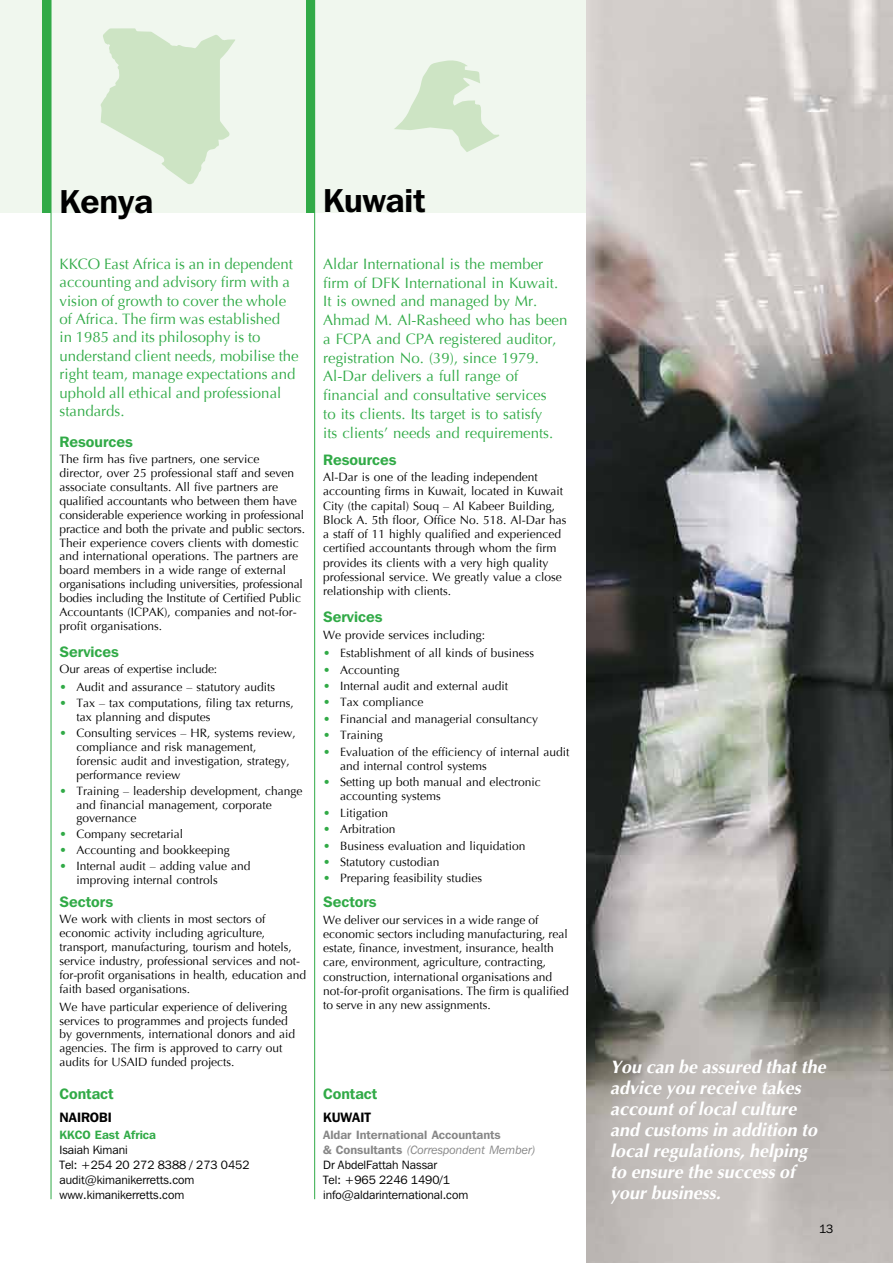
<style>
.page{position:relative;width:893px;height:1263px;background:#fff}
.page>*{position:absolute;margin:0;border:0;box-sizing:border-box;transform-origin:0 0}
.t1{font:600 33px "Franklin Gothic IT Cby BT";color:#000}
.t2{font:italic 700 18px/21px "Optima";color:#fff}
.t3{font:15px/18.8px "Optima";color:#31aa47}
.t4{font:600 15px "Franklin Gothic IT Cby BT";color:#31aa47}
.t5{font:600 13.5px "Franklin Gothic IT Cby BT";color:#000}
.t6{font:12px/13.8px "Optima";color:#000}
.t7{font:12px/15px "Franklin Gothic IT Cby BT";color:#000}
.t8{font:600 12px "Franklin Gothic IT Cby BT";color:#31aa47}
.s1{color:#31aa47}
.s2{font-weight:600;color:#878787}
.s3{font-style:italic;color:#878787}
</style>
<div class="page">
<div style="left:0;top:0;width:893px;height:213px;background:#f0f7ee"></div>
<hr style="left:51px;top:0;width:1px;height:1199px;background:#31aa47">
<div style="left:43px;top:0;width:8px;height:213px;background:#31aa47"></div>
<img style="left:587px;top:0;width:306px;height:1263px">
<svg style="left:101px;top:28px;width:134px;height:156px"></svg>
<svg style="left:394px;top:60px;width:105px;height:92px"></svg>
<hr style="left:314px;top:0;width:1px;height:1199px;background:#31aa47">
<div style="left:306px;top:0;width:9px;height:213px;background:#31aa47"></div>
<h1 class="t1" style="left:60px;top:180px;width:95px">Kenya</h1>
<p class="t3" style="left:60px;top:255px;width:241px;line-height:18.3px">KKCO East Africa is an in dependent accounting and advisory firm with a vision of growth to cover the whole of Africa. The firm was established<br>in 1985 and its philosophy is to understand client needs, mobilise the right team, manage expectations and uphold all ethical and professional standards.</p>
<p class="t4" style="left:60px;top:433px;width:75px">Resources</p>
<p class="t6" style="left:60px;top:452px;width:247px">The firm has five partners, one service director, over 25 professional staff and seven associate consultants. All five partners are qualified accountants who between them have considerable experience working in professional practice and both the private and public sectors.<br>Their experience covers clients with domestic and international operations. The partners are board members in a wide range of external organisations including universities, professional bodies including the Institute of Certified Public Accountants (ICPAK), companies and not-for&shy;profit organisations.</p>
<p class="t4" style="left:60px;top:642px;width:61px">Services</p>
<p class="t6" style="left:60px;top:662px;width:159px">Our areas of expertise include:</p>
<p class="t6" style="left:60px;top:680px;width:217px"><span class="s1">•</span> Audit and assurance – statutory audits</p>
<p class="t6" style="left:77px;top:696px;width:219px;text-indent:-17px"><span class="s1">•</span> Tax – tax computations, filing tax returns, tax planning and disputes</p>
<p class="t6" style="left:77px;top:726px;width:221px;text-indent:-17px"><span class="s1">•</span> Consulting services – HR, systems review, compliance and risk management, forensic audit and investigation, strategy, performance review</p>
<p class="t6" style="left:77px;top:784px;width:228px;text-indent:-17px"><span class="s1">•</span> Training – leadership development, change and financial management, corporate governance</p>
<p class="t6" style="left:60px;top:827px;width:125px"><span class="s1">•</span> Company secretarial</p>
<p class="t6" style="left:60px;top:843px;width:172px"><span class="s1">•</span> Accounting and bookkeeping</p>
<p class="t6" style="left:77px;top:859px;width:176px;text-indent:-17px"><span class="s1">•</span> Internal audit – adding value and improving internal controls</p>
<p class="t4" style="left:60px;top:892px;width:55px">Sectors</p>
<p class="t6" style="left:60px;top:912px;width:248px">We work with clients in most sectors of economic activity including agriculture, transport, manufacturing, tourism and hotels, service industry, professional services and not&shy;for-profit organisations in health, education and faith based organisations.</p>
<p class="t6" style="left:60px;top:1000px;width:237px">We have particular experience of delivering services to programmes and projects funded by governments, international donors and aid agencies. The firm is approved to carry out audits for USAID funded projects.</p>
<p class="t4" style="left:60px;top:1084px;width:56px">Contact</p>
<p class="t5" style="left:60px;top:1109px;width:54px">NAIROBI</p>
<p class="t8" style="left:60px;top:1127px;width:98px">KKCO East Africa</p>
<p class="t7" style="left:60px;top:1142px;width:192px">Isaiah Kimani<br>Tel: +254 20 272 8388 / 273 0452 audit@kimanikerretts.com www.kimanikerretts.com</p>
<h1 class="t1" style="left:323px;top:180px;width:104px">Kuwait</h1>
<p class="t3" style="left:323px;top:255px;width:246px">Aldar International is the member firm of DFK International in Kuwait.<br>It is owned and managed by Mr.<br>Ahmad M. Al-Rasheed who has been a FCPA and CPA registered auditor, registration No. (39), since 1979.<br>Al-Dar delivers a full range of financial and consultative services<br>to its clients. Its target is to satisfy<br>its clients’ needs and requirements.</p>
<p class="t4" style="left:323px;top:450px;width:75px">Resources</p>
<p class="t6" style="left:323px;top:470px;width:245px;line-height:14.2px">Al-Dar is one of the leading independent accounting firms in Kuwait, located in Kuwait City (the capital) Souq – Al Kabeer Building, Block A. 5th floor, Office No. 518. Al-Dar has a staff of 11 highly qualified and experienced certified accountants through whom the firm provides its clients with a very high quality professional service. We greatly value a close relationship with clients.</p>
<p class="t4" style="left:323px;top:608px;width:61px">Services</p>
<p class="t6" style="left:323px;top:628px;width:164px">We provide services including:</p>
<p class="t6" style="left:323px;top:646px;width:213px"><span class="s1">•</span> Establishment of all kinds of business</p>
<p class="t6" style="left:323px;top:663px;width:78px"><span class="s1">•</span> Accounting</p>
<p class="t6" style="left:323px;top:679px;width:187px"><span class="s1">•</span> Internal audit and external audit</p>
<p class="t6" style="left:323px;top:696px;width:102px"><span class="s1">•</span> Tax compliance</p>
<p class="t6" style="left:323px;top:712px;width:217px"><span class="s1">•</span> Financial and managerial consultancy</p>
<p class="t6" style="left:323px;top:728px;width:61px"><span class="s1">•</span> Training</p>
<p class="t6" style="left:340px;top:744px;width:231px;line-height:14.2px;text-indent:-17px"><span class="s1">•</span> Evaluation of the efficiency of internal audit and internal control systems</p>
<p class="t6" style="left:340px;top:775px;width:202px;line-height:14.2px;text-indent:-17px"><span class="s1">•</span> Setting up both manual and electronic accounting systems</p>
<p class="t6" style="left:323px;top:806px;width:67px"><span class="s1">•</span> Litigation</p>
<p class="t6" style="left:323px;top:822px;width:74px"><span class="s1">•</span> Arbitration</p>
<p class="t6" style="left:323px;top:839px;width:204px"><span class="s1">•</span> Business evaluation and liquidation</p>
<p class="t6" style="left:323px;top:855px;width:118px"><span class="s1">•</span> Statutory custodian</p>
<p class="t6" style="left:323px;top:871px;width:161px"><span class="s1">•</span> Preparing feasibility studies</p>
<p class="t4" style="left:323px;top:892px;width:55px">Sectors</p>
<p class="t6" style="left:323px;top:913px;width:247px;line-height:14.2px">We deliver our services in a wide range of economic sectors including manufacturing, real estate, finance, investment, insurance, health care, environment, agriculture, contracting, construction, international organisations and not-for-profit organisations. The firm is qualified to serve in any new assignments.</p>
<p class="t4" style="left:323px;top:1084px;width:56px">Contact</p>
<p class="t5" style="left:323px;top:1109px;width:49px">KUWAIT</p>
<p class="t7" style="left:323px;top:1127px;width:214px"><span class="s2">Aldar International Accountants<br>&amp; Consultants</span> <span class="s3">(Correspondent Member)<br></span>Dr AbdelFattah Nassar<br>Tel: +965 2246 1490/1 info@aldarinternational.com</p>
<h2 class="t2" style="left:610px;top:1056px;width:217px">You can be assured that the advice you receive takes account of local culture and customs in addition to local regulations, helping to ensure the success of your business.</h2>
<p class="t7" style="left:819px;top:1221px;width:16px">13</p>
</div>
